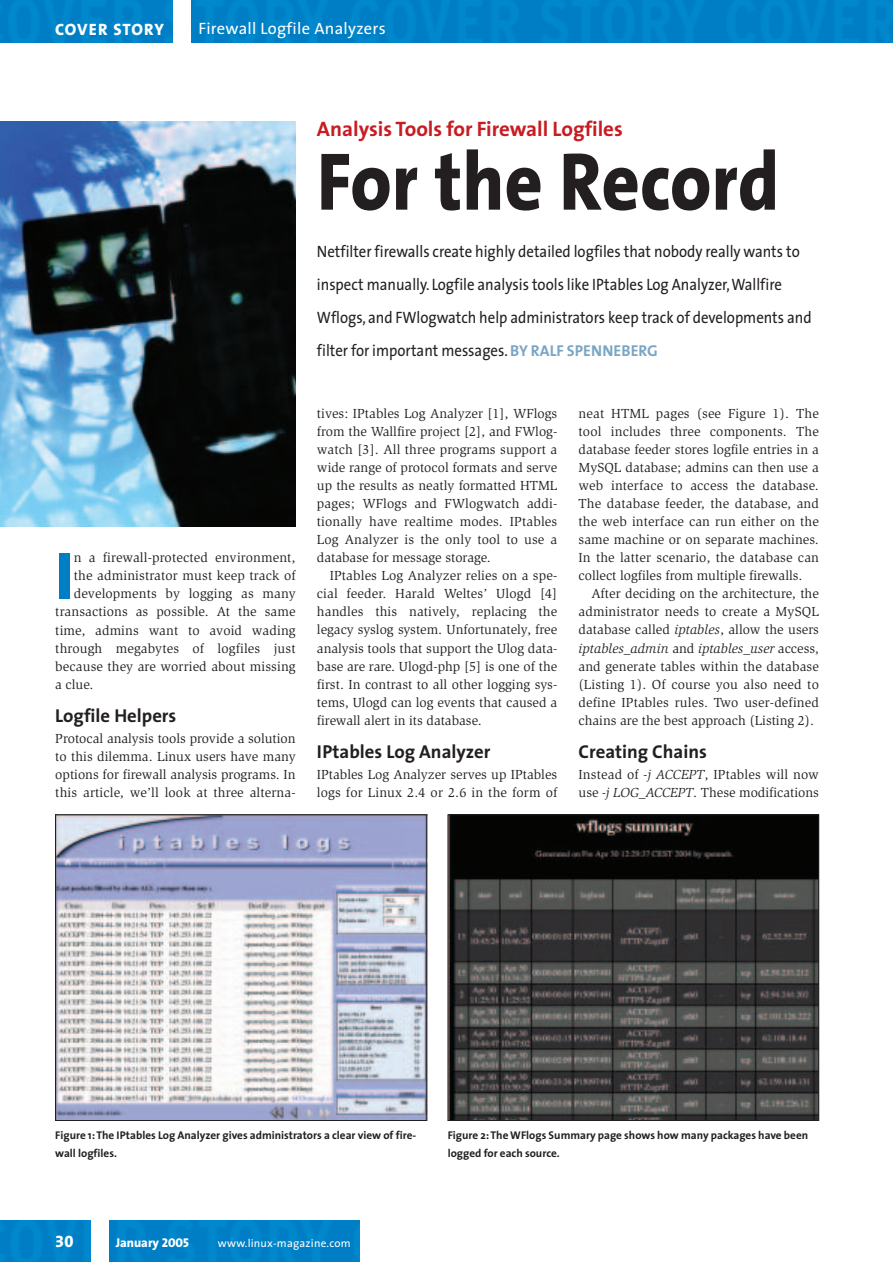
<style>
.page{position:relative;width:893px;height:1262px;background:#fff}
.page>*{position:absolute;margin:0;border:0;box-sizing:border-box;transform-origin:0 0}
.t1{font:800 82.5px "The Sans";color:#231f20;scale:.9 1}
.t2{font:800 67.65px "The Sans";color:#007ec5}
.t3{font:700 21px "The Sans";color:#c61c22}
.t4{font:700 18.75px "The Sans";color:#231f20}
.t5{font:16.5px/33px "The Sans";color:#231f20;scale:.9 1}
.t6{font:16.5px "The Sans";letter-spacing:.02em;color:#fff}
.t7{font:16.5px "The Sans Extra Bold Caps";letter-spacing:.04em;color:#fff}
.t8{font:16.5px "The Sans Extra Bold Expert";color:#fff}
.t9{font:13.5px/18px "Slimbach";letter-spacing:.01em;color:#231f20;text-align:justify}
.t10{font:800 12.75px "The Sans";color:#fff}
.t11{font:700 11.25px/18px "The Sans";color:#231f20}
.t12{font:11.25px "The Sans";letter-spacing:.02em;color:#fff}
.s1{font-weight:700;font-size:15.75px;color:#7aa5c4}
.s2{font-style:italic}
.s3{font-family:"The Sans Extra Bold Caps";font-weight:400}
</style>
<div class="page">
<img style="left:1px;top:121px;width:295px;height:405px">
<div style="left:1px;top:1220px;width:358px;height:42px;background:#007fc6"></div>
<div style="left:91px;top:1220px;width:17px;height:42px;background:#fff"></div>
<div style="left:1px;top:0;width:891px;height:43px;background:#007fc6"></div>
<div style="left:173px;top:0;width:17px;height:43px;background:#fff"></div>
<img style="left:57px;top:815px;width:370px;height:305px">
<div style="left:55px;top:814px;width:371px;height:306px;border:1px solid #231f20"></div>
<img style="left:450px;top:816px;width:366px;height:302px">
<div style="left:448px;top:814px;width:370px;height:306px;border:1px solid #231f20"></div>
<p class="t7" style="left:55px;top:20px;width:110px">COVER STORY</p>
<p class="t6" style="left:198px;top:22px;width:189px">Firewall Logfile Analyzers</p>
<h3 class="t3" style="left:317px;top:121px;width:307px">Analysis Tools for Firewall Logfiles</h3>
<h1 class="t1" style="left:317px;top:149px;width:515px">For the Record</h1>
<h2 class="t2" style="left:55px;top:549px;width:20px">I</h2>
<p class="t9" style="left:74px;top:550px;width:223px">n a firewall-protected environment,</p>
<p class="t9" style="left:74px;top:568px;width:223px">the administrator must keep track of</p>
<p class="t9" style="left:74px;top:586px;width:223px">developments by logging as many</p>
<p class="t9" style="left:55px;top:604px;width:242px">transactions as possible. At the same</p>
<p class="t9" style="left:55px;top:622px;width:242px">time, admins want to avoid wading</p>
<p class="t9" style="left:55px;top:640px;width:242px">through megabytes of logfiles just</p>
<p class="t9" style="left:55px;top:658px;width:242px">because they are worried about missing</p>
<p class="t9" style="left:55px;top:676px;width:40px">a clue.</p>
<h3 class="t4" style="left:55px;top:708px;width:123px">Logfile Helpers</h3>
<p class="t9" style="left:55px;top:730px;width:242px">Protocal analysis tools provide a solution to this dilemma. Linux users have many options for firewall analysis programs. In this article, we’ll look at three alterna-</p>
<p class="t5" style="left:317px;top:237px;width:551px">Netfilter firewalls create highly detailed logfiles that nobody really wants to inspect manually. Logfile analysis tools like IPtables Log Analyzer,Wallfire Wflogs, and FWlogwatch help administrators keep track of developments and filter for important messages. <span class="s1">BY RALF SPENNEBERG</span></p>
<p class="t9" style="left:317px;top:406px;width:242px">tives: IPtables Log Analyzer [1], WFlogs from the Wallfire project [2], and FWlog&shy;watch [3]. All three programs support a wide range of protocol formats and serve up the results as neatly formatted HTML pages; WFlogs and FWlogwatch addi&shy;tionally have realtime modes. IPtables Log Analyzer is the only tool to use a database for message storage.</p>
<p class="t9" style="left:317px;top:568px;width:242px;text-indent:13px">IPtables Log Analyzer relies on a spe&shy;cial feeder. Harald Weltes’ Ulogd [4] handles this natively, replacing the legacy syslog system. Unfortunately, free analysis tools that support the Ulog data&shy;base are rare. Ulogd-php [5] is one of the first. In contrast to all other logging sys&shy;tems, Ulogd can log events that caused a firewall alert in its database.</p>
<h3 class="t4" style="left:317px;top:744px;width:175px">IPtables Log Analyzer</h3>
<p class="t9" style="left:317px;top:766px;width:242px">IPtables Log Analyzer serves up IPtables logs for Linux 2.4 or 2.6 in the form of</p>
<p class="t9" style="left:578px;top:406px;width:242px">neat HTML pages (see Figure 1). The tool includes three components. The database feeder stores logfile entries in a MySQL database; admins can then use a web interface to access the database.<br>The database feeder, the database, and the web interface can run either on the same machine or on separate machines.<br>In the latter scenario, the database can collect logfiles from multiple firewalls.</p>
<p class="t9" style="left:578px;top:586px;width:242px;text-indent:13px">After deciding on the architecture, the administrator needs to create a MySQL database called <span class="s2">iptables</span>, allow the users <span class="s2">iptables_admin</span> and <span class="s2">iptables_user</span> access, and generate tables within the database (Listing 1). Of course you also need to define IPtables rules. Two user-defined chains are the best approach (Listing 2).</p>
<h3 class="t4" style="left:578px;top:744px;width:130px">Creating Chains</h3>
<p class="t9" style="left:578px;top:766px;width:242px">Instead of <span class="s2">-j ACCEPT</span>, IPtables will now use <span class="s2">-j LOG_ACCEPT</span>. These modifications</p>
<p class="t11" style="left:55px;top:1127px;width:362px">Figure 1: The IPtables Log Analyzer gives administrators a clear view of fire&shy;wall logfiles.</p>
<p class="t11" style="left:448px;top:1127px;width:362px">Figure 2: The WFlogs Summary page shows how many packages have been logged for each source.</p>
<p class="t8" style="left:55px;top:1231px;width:20px">30</p>
<p class="t10" style="left:116px;top:1237px;width:75px">January <span class="s3">2005</span></p>
<p class="t12" style="left:218px;top:1238px;width:134px">www.linux-magazine.com</p>
</div>
